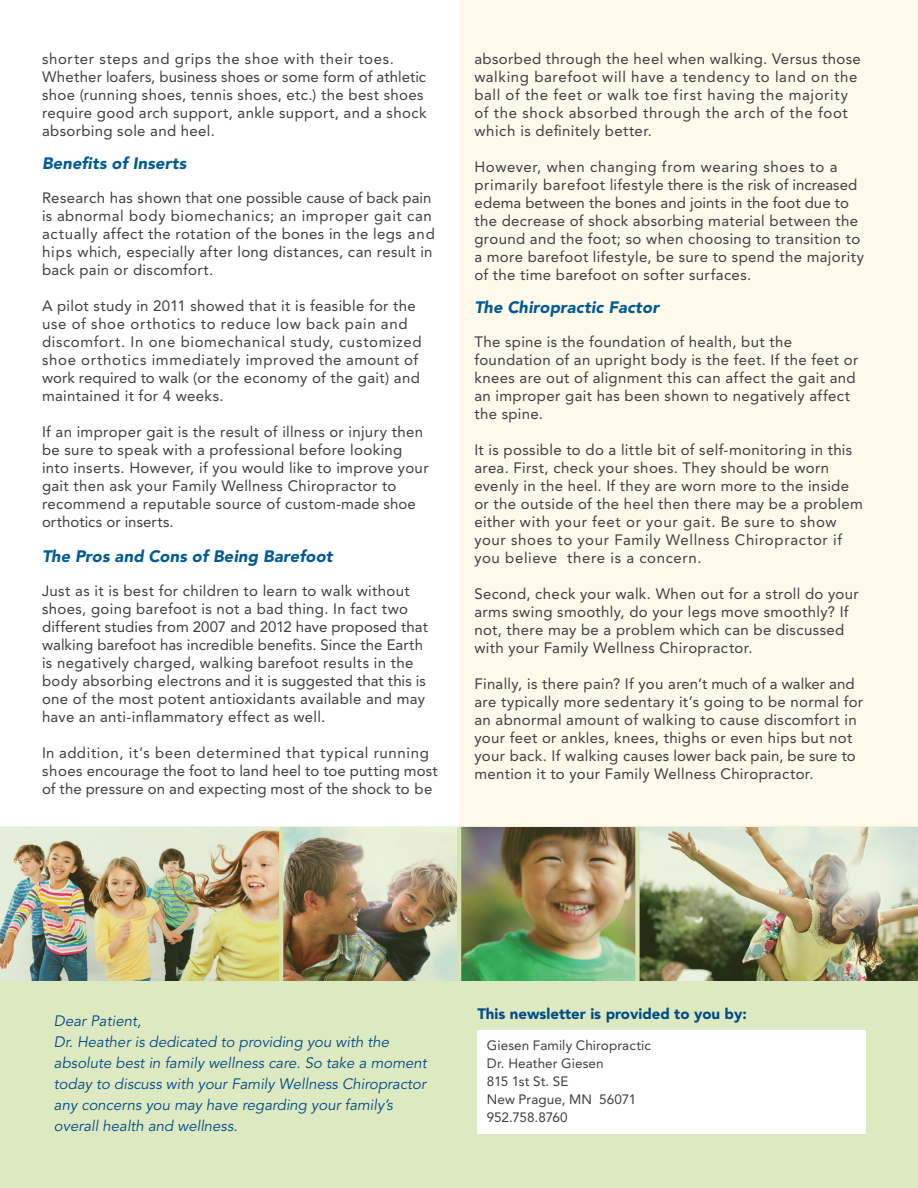
<style>
.page{position:relative;width:918px;height:1188px;background:#fff}
.page>*{position:absolute;margin:0;border:0;box-sizing:border-box;transform-origin:0 0}
.t1{font:italic 900 16.5px "Avenir";letter-spacing:.01em;color:#005b93}
.t2{font:15px/18px "Avenir";letter-spacing:.025em;color:#3e3e3f}
.t3{font:italic 15px/21px "Avenir";color:#004a87}
.t4{font:15px/18px "Avenir";letter-spacing:.005em;color:#3e3e3f}
.t5{font:900 15px "Avenir";color:#004a87}
.t6{font:13.5px/18px "Avenir";letter-spacing:.005em;color:#3e3e3f}
</style>
<div class="page">
<div style="left:459px;top:0;width:459px;height:851px;background:#fff9eb"></div>
<div style="left:0;top:827px;width:918px;height:361px;background:#dde9c1"></div>
<div style="left:478px;top:1030px;width:388px;height:103px;background:#fff"></div>
<img style="left:0;top:826px;width:918px;height:155px">
<p class="t2" style="left:42px;top:50px;width:386px">shorter steps and grips the shoe with their toes.<br>Whether loafers, business shoes or some form of athletic shoe (running shoes, tennis shoes, etc.) the best shoes require good arch support, ankle support, and a shock absorbing sole and heel.</p>
<p class="t1" style="left:42px;top:153px;width:146px">Benefits of Inserts</p>
<p class="t2" style="left:42px;top:189px;width:394px">Research has shown that one possible cause of back pain is abnormal body biomechanics; an improper gait can actually affect the rotation of the bones in the legs and hips which, especially after long distances, can result in back pain or discomfort.</p>
<p class="t2" style="left:42px;top:297px;width:381px">A pilot study in 2011 showed that it is feasible for the use of shoe orthotics to reduce low back pain and discomfort. In one biomechanical study, customized shoe orthotics immediately improved the amount of work required to walk (or the economy of the gait) and maintained it for 4 weeks.</p>
<p class="t2" style="left:42px;top:423px;width:388px">If an improper gait is the result of illness or injury then be sure to speak with a professional before looking into inserts. However, if you would like to improve your gait then ask your Family Wellness Chiropractor to recommend a reputable source of custom-made shoe orthotics or inserts.</p>
<p class="t1" style="left:42px;top:546px;width:292px">The Pros and Cons of Being Barefoot</p>
<p class="t2" style="left:42px;top:582px;width:387px">Just as it is best for children to learn to walk without shoes, going barefoot is not a bad thing. In fact two different studies from 2007 and 2012 have proposed that walking barefoot has incredible benefits. Since the Earth is negatively charged, walking barefoot results in the body absorbing electrons and it is suggested that this is one of the most potent antioxidants available and may have an anti-inflammatory effect as well.</p>
<p class="t4" style="left:42px;top:744px;width:397px">In addition, it’s been determined that typical running shoes encourage the foot to land heel to toe putting most of the pressure on and expecting most of the shock to be</p>
<p class="t2" style="left:474px;top:50px;width:388px">absorbed through the heel when walking. Versus those walking barefoot will have a tendency to land on the ball of the feet or walk toe first having the majority of the shock absorbed through the arch of the foot which is definitely better.</p>
<p class="t2" style="left:474px;top:158px;width:391px">However, when changing from wearing shoes to a primarily barefoot lifestyle there is the risk of increased edema between the bones and joints in the foot due to the decrease of shock absorbing material between the ground and the foot; so when choosing to transition to a more barefoot lifestyle, be sure to spend the majority of the time barefoot on softer surfaces.</p>
<p class="t1" style="left:474px;top:297px;width:186px">The Chiropractic Factor</p>
<p class="t2" style="left:474px;top:333px;width:385px">The spine is the foundation of health, but the foundation of an upright body is the feet. If the feet or knees are out of alignment this can affect the gait and an improper gait has been shown to negatively affect the spine.</p>
<p class="t2" style="left:474px;top:441px;width:390px">It is possible to do a little bit of self-monitoring in this area. First, check your shoes. They should be worn evenly in the heel. If they are worn more to the inside or the outside of the heel then there may be a problem either with your feet or your gait. Be sure to show your shoes to your Family Wellness Chiropractor if you believe there is a concern.</p>
<p class="t2" style="left:474px;top:585px;width:386px">Second, check your walk. When out for a stroll do your arms swing smoothly, do your legs move smoothly? If not, there may be a problem which can be discussed with your Family Wellness Chiropractor.</p>
<p class="t2" style="left:474px;top:675px;width:390px">Finally, is there pain? If you aren’t much of a walker and are typically more sedentary it’s going to be normal for an abnormal amount of walking to cause discomfort in your feet or ankles, knees, thighs or even hips but not your back. If walking causes lower back pain, be sure to mention it to your Family Wellness Chiropractor.</p>
<p class="t3" style="left:54px;top:1011px;width:374px">Dear Patient,<br>Dr. Heather is dedicated to providing you with the absolute best in family wellness care. So take a moment today to discuss with your Family Wellness Chiropractor any concerns you may have regarding your family’s overall health and wellness.</p>
<p class="t5" style="left:477px;top:1005px;width:271px">This newsletter is provided to you by:</p>
<p class="t6" style="left:487px;top:1036px;width:166px">Giesen Family Chiropractic<br>Dr. Heather Giesen<br>815 1st St. SE<br>New Prague, MN 56071<br>952.758.8760</p>
</div>
